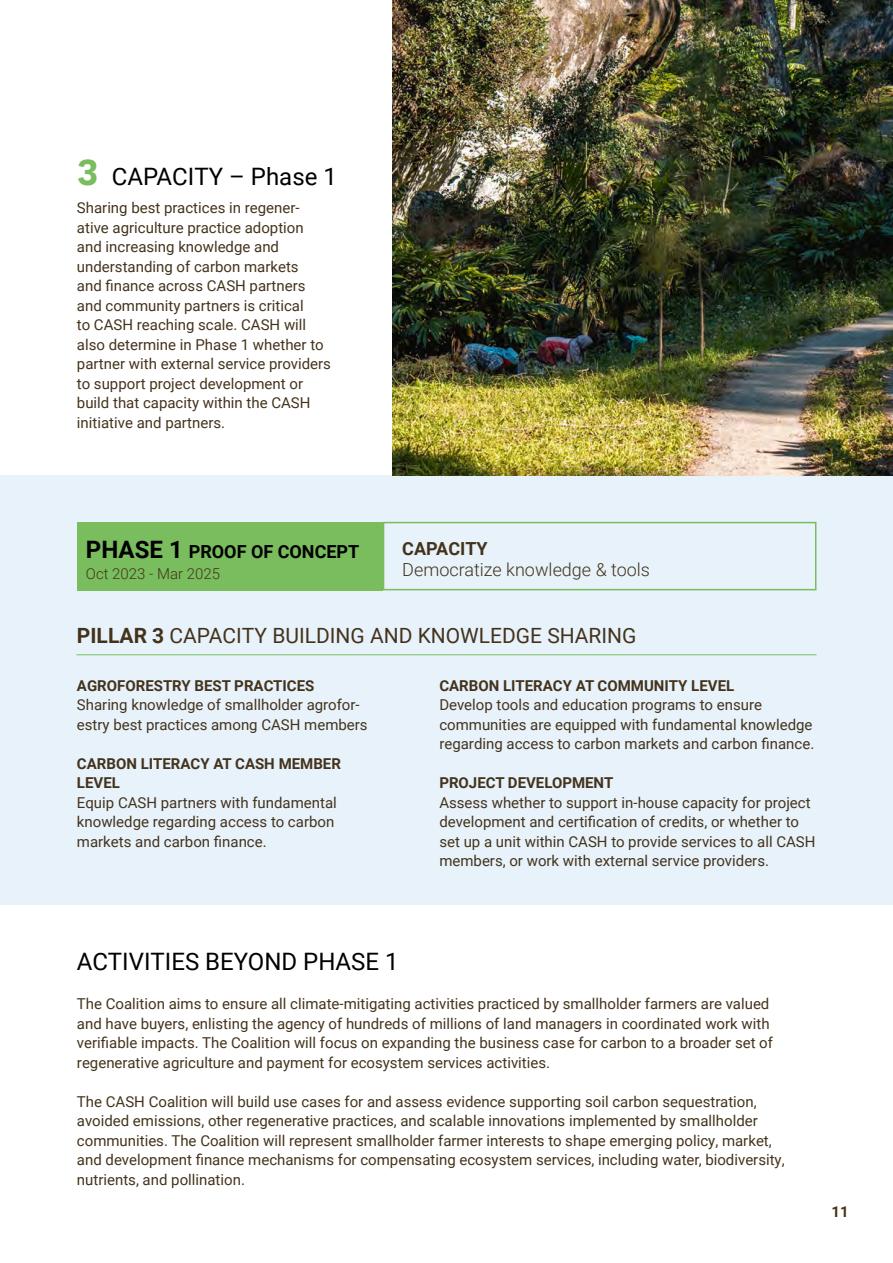
<style>
.page{position:relative;width:893px;height:1263px;background:#fff}
.page>*{position:absolute;margin:0;border:0;box-sizing:border-box;transform-origin:0 0}
.t1{font:600 45px "Novecentosans";color:#79bd5f}
.t2{font:24px "Roboto";color:#000}
.t3{font:21px "Roboto";color:#44331c}
.t4{font:300 18px "Roboto";color:#44331c}
.t5{font:700 18px "Roboto";color:#000}
.t6{font:700 18px "Roboto";color:#44331c}
.t7{font:15px/19.5px "Roboto";color:#44331c}
.t8{font:700 15px/19.5px "Roboto";color:#44331c}
.t9{font:300 15px "Roboto";color:#44331c}
.s1{font-size:24px}
.s2{font-weight:700}
</style>
<div class="page">
<div style="left:0;top:475px;width:893px;height:430px;background:#e7f2fa"></div>
<div style="left:77px;top:522px;width:306px;height:68px;background:#79bd5f"></div>
<div style="left:383px;top:522px;width:433px;height:68px;border:2px solid #79bd5f"></div>
<hr style="left:76px;top:654px;width:740px;height:1px;background:#79bd5f">
<img style="left:393px;top:0;width:500px;height:475px">
<h1 class="t1" style="left:77px;top:142px;width:23px">3</h1>
<h2 class="t2" style="left:112px;top:159px;width:227px">CAPACITY – Phase 1</h2>
<p class="t7" style="left:77px;top:198px;width:256px">Sharing best practices in regener&shy;ative agriculture practice adoption and increasing knowledge and understanding of carbon markets<br>and finance across CASH partners and community partners is critical<br>to CASH reaching scale. CASH will also determine in Phase 1 whether to partner with external service providers to support project development or build that capacity within the CASH initiative and partners.</p>
<p class="t5" style="left:86px;top:539px;width:275px"><span class="s1">PHASE 1</span> PROOF OF CONCEPT</p>
<p class="t9" style="left:86px;top:563px;width:136px">Oct 2023 - Mar 2025</p>
<p class="t6" style="left:402px;top:536px;width:87px">CAPACITY</p>
<p class="t4" style="left:402px;top:557px;width:249px">Democratize knowledge &amp; tools</p>
<h3 class="t3" style="left:77px;top:621px;width:561px"><span class="s2">PILLAR 3</span> CAPACITY BUILDING AND KNOWLEDGE SHARING</h3>
<p class="t8" style="left:77px;top:675px;width:239px">AGROFORESTRY BEST PRACTICES</p>
<p class="t7" style="left:77px;top:695px;width:292px">Sharing knowledge of smallholder agrofor&shy;estry best practices among CASH members</p>
<p class="t8" style="left:77px;top:753px;width:266px">CARBON LITERACY AT CASH MEMBER<br>LEVEL</p>
<p class="t7" style="left:77px;top:792px;width:261px">Equip CASH partners with fundamental knowledge regarding access to carbon markets and carbon finance.</p>
<p class="t8" style="left:439px;top:675px;width:296px">CARBON LITERACY AT COMMUNITY LEVEL</p>
<p class="t7" style="left:439px;top:695px;width:376px">Develop tools and education programs to ensure communities are equipped with fundamental knowledge regarding access to carbon markets and carbon finance.</p>
<p class="t8" style="left:439px;top:773px;width:176px">PROJECT DEVELOPMENT</p>
<p class="t7" style="left:439px;top:792px;width:378px">Assess whether to support in-house capacity for project development and certification of credits, or whether to set up a unit within CASH to provide services to all CASH members, or work with external service providers.</p>
<h2 class="t2" style="left:77px;top:945px;width:323px">ACTIVITIES BEYOND PHASE 1</h2>
<p class="t7" style="left:77px;top:993px;width:698px">The Coalition aims to ensure all climate-mitigating activities practiced by smallholder farmers are valued and have buyers, enlisting the agency of hundreds of millions of land managers in coordinated work with verifiable impacts. The Coalition will focus on expanding the business case for carbon to a broader set of regenerative agriculture and payment for ecosystem services activities.</p>
<p class="t7" style="left:77px;top:1091px;width:709px">The CASH Coalition will build use cases for and assess evidence supporting soil carbon sequestration, avoided emissions, other regenerative practices, and scalable innovations implemented by smallholder communities. The Coalition will represent smallholder farmer interests to shape emerging policy, market, and development finance mechanisms for compensating ecosystem services, including water, biodiversity, nutrients, and pollination.</p>
<p class="t8" style="left:831px;top:1201px;width:19px">11</p>
</div>
